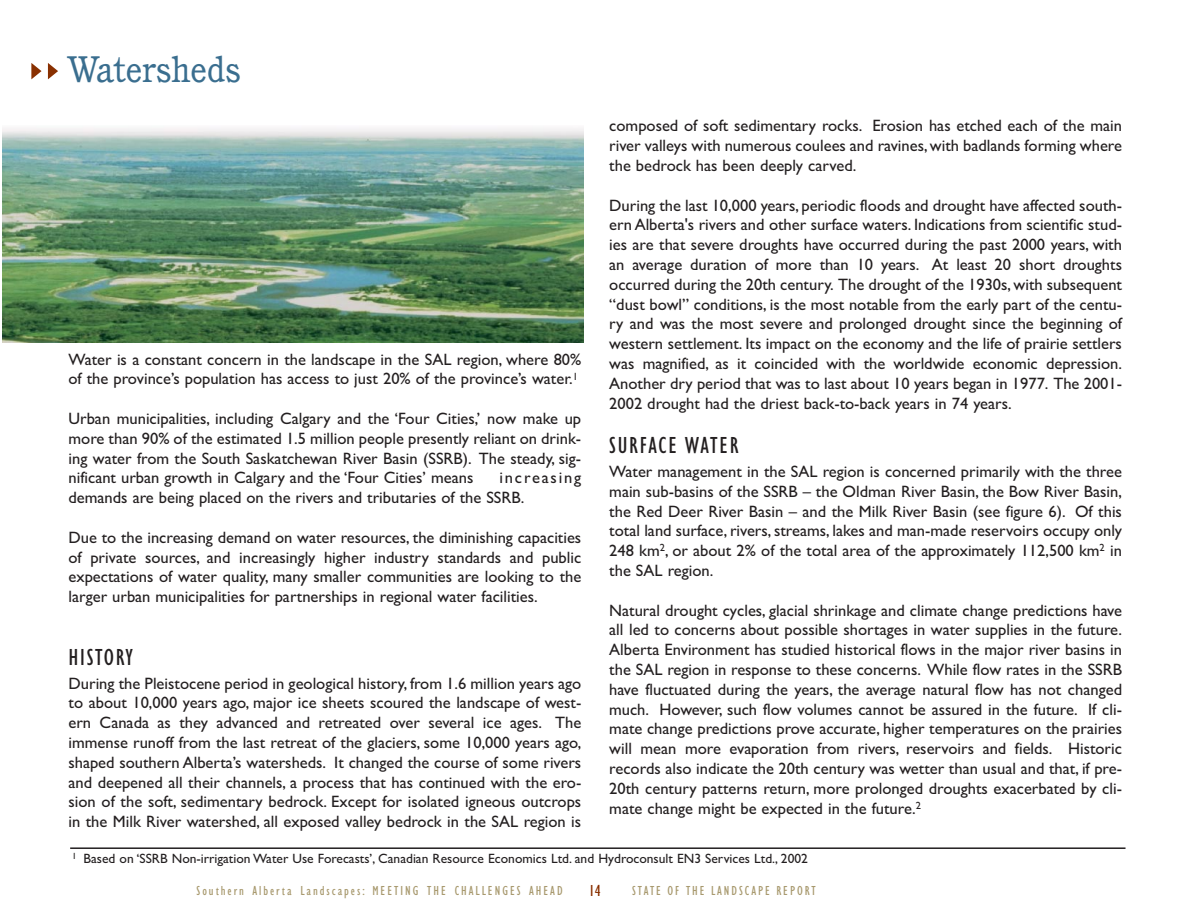
<style>
.page{position:relative;width:1188px;height:918px;background:#fff}
.page>*{position:absolute;margin:0;border:0;box-sizing:border-box;transform-origin:0 0}
.t1{font:36px "Cushing";color:#3a6e8f}
.t2{font:condensed 24px "Gill Sans";letter-spacing:.075em;color:#231f20}
.t3{font:16.5px/19.8px "Gill Sans";color:#231f20;text-align:justify}
.t4{font:condensed 16.5px "Gill Sans";color:#893001}
.t5{font:13.5px "Gill Sans";color:#231f20}
.t6{font:condensed 13.5px "Gill Sans";letter-spacing:.145em;color:#a8996e}
</style>
<div class="page">
<svg style="left:31px;top:63px;width:11px;height:16px"></svg>
<svg style="left:48px;top:63px;width:10px;height:16px"></svg>
<img style="left:2px;top:128px;width:581px;height:215px">
<hr style="left:70px;top:847px;width:1056px;height:2px;background:#231f20">
<h1 class="t1" style="left:68px;top:55px;width:175px">Watersheds</h1>
<p class="t3" style="left:609px;top:118px;width:514px">composed of soft sedimentary rocks. Erosion has etched each of the main river valleys with numerous coulees and ravines, with badlands forming where the bedrock has been deeply carved.</p>
<p class="t3" style="left:609px;top:197px;width:514px">During the last 10,000 years, periodic floods and drought have affected south&shy;ern Alberta's rivers and other surface waters. Indications from scientific stud&shy;ies are that severe droughts have occurred during the past 2000 years, with an average duration of more than 10 years. At least 20 short droughts occurred during the 20th century. The drought of the 1930s, with subsequent “dust bowl” conditions, is the most notable from the early part of the centu&shy;ry and was the most severe and prolonged drought since the beginning of western settlement. Its impact on the economy and the life of prairie settlers was magnified, as it coincided with the worldwide economic depression.<br>Another dry period that was to last about 10 years began in 1977. The 2001- 2002 drought had the driest back-to-back years in 74 years.</p>
<h2 class="t2" style="left:609px;top:437px;width:131px">SURFACE WATER</h2>
<p class="t3" style="left:609px;top:463px;width:514px">Water management in the SAL region is concerned primarily with the three main sub-basins of the SSRB – the Oldman River Basin, the Bow River Basin, the Red Deer River Basin – and the Milk River Basin (see figure 6). Of this total land surface, rivers, streams, lakes and man-made reservoirs occupy only 248 km<sup>2</sup>, or about 2% of the total area of the approximately 112,500 km<sup>2</sup> in the SAL region.</p>
<p class="t3" style="left:609px;top:602px;width:514px">Natural drought cycles, glacial shrinkage and climate change predictions have all led to concerns about possible shortages in water supplies in the future.<br>Alberta Environment has studied historical flows in the major river basins in the SAL region in response to these concerns. While flow rates in the SSRB have fluctuated during the years, the average natural flow has not changed much. However, such flow volumes cannot be assured in the future. If cli&shy;mate change predictions prove accurate, higher temperatures on the prairies will mean more evaporation from rivers, reservoirs and fields. Historic records also indicate the 20th century was wetter than usual and that, if pre-20th century patterns return, more prolonged droughts exacerbated by cli&shy;mate change might be expected in the future.<sup>2</sup></p>
<p class="t5" style="left:72px;top:854px;width:737px"><sup>1</sup> Based on ‘SSRB Non-irrigation Water Use Forecasts’, Canadian Resource Economics Ltd. and Hydroconsult EN3 Services Ltd., 2002</p>
<p class="t3" style="left:69px;top:351px;width:514px">Water is a constant concern in the landscape in the SAL region, where 80% of the province’s population has access to just 20% of the province’s water.<sup>1</sup></p>
<p class="t3" style="left:69px;top:410px;width:514px">Urban municipalities, including Calgary and the ‘Four Cities,’ now make up more than 90% of the estimated 1.5 million people presently reliant on drink&shy;ing water from the South Saskatchewan River Basin (SSRB). The steady, sig&shy;nificant urban growth in Calgary and the ‘Four Cities’ means</p>
<p class="t3" style="left:69px;top:470px;width:514px;text-indent:431px">increasing demands are being placed on the rivers and tributaries of the SSRB.</p>
<p class="t3" style="left:69px;top:529px;width:514px">Due to the increasing demand on water resources, the diminishing capacities of private sources, and increasingly higher industry standards and public expectations of water quality, many smaller communities are looking to the larger urban municipalities for partnerships in regional water facilities.</p>
<h2 class="t2" style="left:69px;top:648px;width:66px">HISTORY</h2>
<p class="t3" style="left:69px;top:675px;width:514px">During the Pleistocene period in geological history, from 1.6 million years ago to about 10,000 years ago, major ice sheets scoured the landscape of west&shy;ern Canada as they advanced and retreated over several ice ages. The immense runoff from the last retreat of the glaciers, some 10,000 years ago, shaped southern Alberta’s watersheds. It changed the course of some rivers and deepened all their channels, a process that has continued with the ero&shy;sion of the soft, sedimentary bedrock. Except for isolated igneous outcrops in the Milk River watershed, all exposed valley bedrock in the SAL region is</p>
<p class="t4" style="left:589px;top:885px;width:14px">14</p>
<p class="t6" style="left:197px;top:886px;width:368px">Southern Alberta Landscapes: MEETING THE CHALLENGES AHEAD</p>
<p class="t6" style="left:632px;top:886px;width:185px">STATE OF THE LANDSCAPE REPORT</p>
</div>
